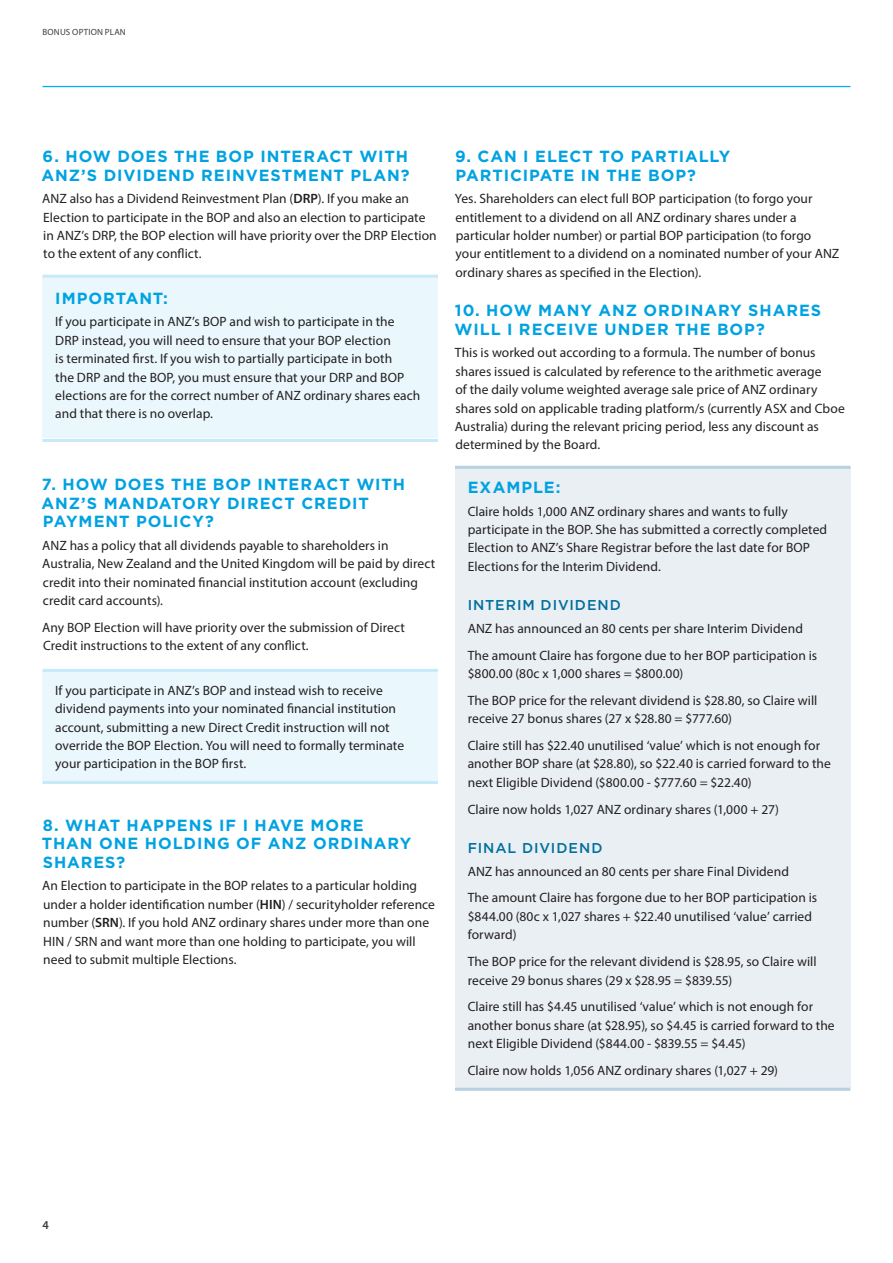
<style>
.page{position:relative;width:893px;height:1263px;background:#fff}
.page>*{position:absolute;margin:0;border:0;box-sizing:border-box;transform-origin:0 0}
.t1{font:700 16.2px/18.3px "Gotham";letter-spacing:.055em;color:#00a2e1}
.t2{font:500 14.25px "Gotham";letter-spacing:.065em;color:#006f9d}
.Body_2_sp_after{font:13.5px/18.3px "Myriad Pro";color:#231f20}
.Body_6sp_after{font:13.5px/18.3px "Myriad Pro";letter-spacing:.005em;color:#231f20}
.t3{font:600 12px "Myriad Pro";color:#3e3e3f}
.t4{font:9px "Myriad Pro";letter-spacing:.02em;color:#3e3e3f}
.s1{font-weight:600}
</style>
<div class="page">
<hr style="left:43px;top:86px;width:807px;height:1px;background:#00afef">
<div style="left:455px;top:467px;width:395px;height:621px;background:#e9eff3"></div>
<hr style="left:455px;top:466px;width:395px;height:3px;background:#b6d1df">
<hr style="left:455px;top:1088px;width:395px;height:3px;background:#b6d1df">
<div style="left:43px;top:672px;width:395px;height:109px;background:#eaf7fd"></div>
<hr style="left:43px;top:669px;width:395px;height:3px;background:#c7eafa">
<hr style="left:43px;top:781px;width:395px;height:3px;background:#c7eafa">
<div style="left:43px;top:278px;width:395px;height:160px;background:#eaf7fd"></div>
<hr style="left:43px;top:275px;width:395px;height:3px;background:#c7eafa">
<hr style="left:43px;top:439px;width:395px;height:3px;background:#c7eafa">
<p class="t4" style="left:43px;top:27px;width:85px">BONUS OPTION PLAN</p>
<h2 class="t1" style="left:42px;top:147px;width:369px">6. HOW DOES THE BOP INTERACT WITH<br>ANZ’S DIVIDEND REINVESTMENT PLAN?</h2>
<p class="Body_6sp_after" style="left:42px;top:189px;width:396px">ANZ also has a Dividend Reinvestment Plan (<span class="s1">DRP</span>). If you make an Election to participate in the BOP and also an election to participate in ANZ’s DRP, the BOP election will have priority over the DRP Election to the extent of any conflict.</p>
<h2 class="t1" style="left:55px;top:288px;width:114px">IMPORTANT:</h2>
<p class="Body_6sp_after" style="left:55px;top:312px;width:367px">If you participate in ANZ’s BOP and wish to participate in the DRP instead, you will need to ensure that your BOP election<br>is terminated first. If you wish to partially participate in both<br>the DRP and the BOP, you must ensure that your DRP and BOP elections are for the correct number of ANZ ordinary shares each and that there is no overlap.</p>
<h2 class="t1" style="left:42px;top:475px;width:365px">7. HOW DOES THE BOP INTERACT WITH<br>ANZ’S MANDATORY DIRECT CREDIT<br>PAYMENT POLICY?</h2>
<p class="Body_2_sp_after" style="left:42px;top:536px;width:395px">ANZ has a policy that all dividends payable to shareholders in Australia, New Zealand and the United Kingdom will be paid by direct credit into their nominated financial institution account (excluding credit card accounts).</p>
<p class="Body_6sp_after" style="left:42px;top:618px;width:364px">Any BOP Election will have priority over the submission of Direct<br>Credit instructions to the extent of any conflict.</p>
<p class="Body_2_sp_after" style="left:55px;top:681px;width:350px">If you participate in ANZ’s BOP and instead wish to receive dividend payments into your nominated financial institution account, submitting a new Direct Credit instruction will not override the BOP Election. You will need to formally terminate your participation in the BOP first.</p>
<h2 class="t1" style="left:42px;top:816px;width:371px">8. WHAT HAPPENS IF I HAVE MORE<br>THAN ONE HOLDING OF ANZ ORDINARY<br>SHARES?</h2>
<p class="Body_6sp_after" style="left:42px;top:876px;width:394px">An Election to participate in the BOP relates to a particular holding under a holder identification number (<span class="s1">HIN</span>) / securityholder reference number (<span class="s1">SRN</span>). If you hold ANZ ordinary shares under more than one HIN / SRN and want more than one holding to participate, you will need to submit multiple Elections.</p>
<h2 class="t1" style="left:455px;top:147px;width:277px">9. CAN I ELECT TO PARTIALLY<br>PARTICIPATE IN THE BOP?</h2>
<p class="Body_6sp_after" style="left:455px;top:189px;width:386px">Yes. Shareholders can elect full BOP participation (to forgo your entitlement to a dividend on all ANZ ordinary shares under a particular holder number) or partial BOP participation (to forgo your entitlement to a dividend on a nominated number of your ANZ ordinary shares as specified in the Election).</p>
<h2 class="t1" style="left:455px;top:301px;width:368px">10. HOW MANY ANZ ORDINARY SHARES<br>WILL I RECEIVE UNDER THE BOP?</h2>
<p class="Body_2_sp_after" style="left:455px;top:344px;width:391px">This is worked out according to a formula. The number of bonus shares issued is calculated by reference to the arithmetic average<br>of the daily volume weighted average sale price of ANZ ordinary shares sold on applicable trading platform/s (currently ASX and Cboe Australia) during the relevant pricing period, less any discount as determined by the Board.</p>
<h2 class="t1" style="left:468px;top:478px;width:94px">EXAMPLE:</h2>
<p class="Body_6sp_after" style="left:468px;top:502px;width:361px">Claire holds 1,000 ANZ ordinary shares and wants to fully participate in the BOP. She has submitted a correctly completed Election to ANZ’s Share Registrar before the last date for BOP Elections for the Interim Dividend.</p>
<h3 class="t2" style="left:468px;top:597px;width:155px">INTERIM DIVIDEND</h3>
<p class="Body_2_sp_after" style="left:468px;top:619px;width:337px">ANZ has announced an 80 cents per share Interim Dividend</p>
<p class="Body_2_sp_after" style="left:468px;top:646px;width:351px">The amount Claire has forgone due to her BOP participation is $800.00 (80c x 1,000 shares = $800.00)</p>
<p class="Body_2_sp_after" style="left:468px;top:691px;width:351px">The BOP price for the relevant dividend is $28.80, so Claire will receive 27 bonus shares (27 x $28.80 = $777.60)</p>
<p class="Body_2_sp_after" style="left:468px;top:736px;width:365px">Claire still has $22.40 unutilised ‘value’ which is not enough for another BOP share (at $28.80), so $22.40 is carried forward to the next Eligible Dividend ($800.00 - $777.60 = $22.40)</p>
<p class="Body_6sp_after" style="left:468px;top:800px;width:313px">Claire now holds 1,027 ANZ ordinary shares (1,000 + 27)</p>
<h3 class="t2" style="left:468px;top:840px;width:136px">FINAL DIVIDEND</h3>
<p class="Body_2_sp_after" style="left:468px;top:862px;width:323px">ANZ has announced an 80 cents per share Final Dividend</p>
<p class="Body_2_sp_after" style="left:468px;top:888px;width:351px">The amount Claire has forgone due to her BOP participation is $844.00 (80c x 1,027 shares + $22.40 unutilised ‘value’ carried forward)</p>
<p class="Body_2_sp_after" style="left:468px;top:952px;width:350px">The BOP price for the relevant dividend is $28.95, so Claire will receive 29 bonus shares (29 x $28.95 = $839.55)</p>
<p class="Body_2_sp_after" style="left:468px;top:997px;width:368px">Claire still has $4.45 unutilised ‘value’ which is not enough for another bonus share (at $28.95), so $4.45 is carried forward to the next Eligible Dividend ($844.00 - $839.55 = $4.45)</p>
<p class="Body_2_sp_after" style="left:468px;top:1061px;width:312px">Claire now holds 1,056 ANZ ordinary shares (1,027 + 29)</p>
<p class="t3" style="left:43px;top:1218px;width:8px">4</p>
</div>
